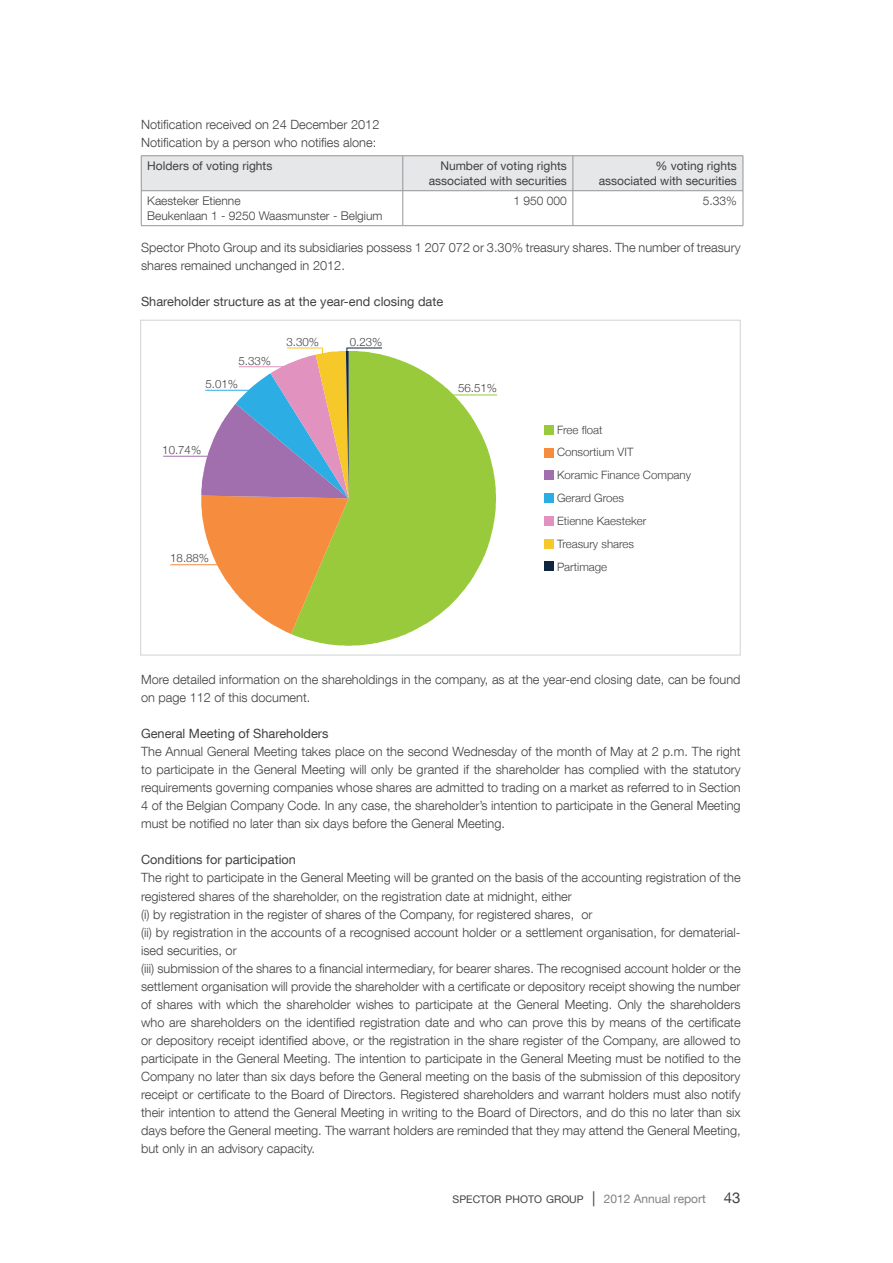
<style>
.page{position:relative;width:893px;height:1263px;background:#fff}
.page>*{position:absolute;margin:0;border:0;box-sizing:border-box;transform-origin:0 0}
.t1{font:300 12.75px/18px "Helvetica Neue LT Com";color:#414142}
.t2{font:12.75px "Helvetica Neue LT Com";color:#414142}
.t3{font:12px/14.4px "Helvetica Neue LT Com";color:#414142;text-align:right}
.t4{font:300 12px/14.4px "Helvetica Neue LT Com";color:#414142}
.t5{font:300 11.55px/22.8px "Helvetica Neue";color:#414142}
.t6{font:10.5px "Helvetica Neue LT Com";color:#414142}
.s1{font-size:15px}
.s2{font-size:12px;color:#808285}
</style>
<div class="page">
<div style="left:142px;top:156px;width:601px;height:34px;background:#e6e7e8"></div>
<hr style="left:141px;top:155px;width:262px;height:1px;background:#939598">
<hr style="left:141px;top:156px;width:1px;height:35px;background:#939598">
<hr style="left:403px;top:155px;width:170px;height:1px;background:#939598">
<hr style="left:403px;top:156px;width:1px;height:35px;background:#939598">
<hr style="left:573px;top:155px;width:170px;height:1px;background:#939598">
<hr style="left:573px;top:156px;width:1px;height:35px;background:#939598">
<hr style="left:743px;top:156px;width:1px;height:35px;background:#939598">
<hr style="left:141px;top:190px;width:262px;height:1px;background:#939598">
<hr style="left:141px;top:191px;width:1px;height:34px;background:#939598">
<hr style="left:403px;top:190px;width:170px;height:1px;background:#939598">
<hr style="left:403px;top:191px;width:1px;height:34px;background:#939598">
<hr style="left:573px;top:190px;width:170px;height:1px;background:#939598">
<hr style="left:573px;top:191px;width:1px;height:34px;background:#939598">
<hr style="left:743px;top:191px;width:1px;height:34px;background:#939598">
<hr style="left:141px;top:225px;width:262px;height:1px;background:#939598">
<hr style="left:403px;top:225px;width:170px;height:1px;background:#939598">
<hr style="left:573px;top:225px;width:170px;height:1px;background:#939598">
<svg style="left:291px;top:351px;width:205px;height:295px;fill:#98ca3c"></svg>
<div style="left:545px;top:425px;width:9px;height:9px;background:#98ca3c"></div>
<div style="left:545px;top:448px;width:9px;height:9px;background:#f68c3d"></div>
<div style="left:545px;top:471px;width:9px;height:9px;background:#a16fad"></div>
<div style="left:545px;top:493px;width:9px;height:10px;background:#2caee4"></div>
<div style="left:545px;top:516px;width:9px;height:9px;background:#e192bf"></div>
<div style="left:545px;top:539px;width:9px;height:9px;background:#f7c82a"></div>
<div style="left:544px;top:562px;width:10px;height:9px;background:#10253f"></div>
<hr style="left:163px;top:456px;width:45px;height:1px;background:#a16fad">
<hr style="left:452px;top:395px;width:45px;height:1px;background:#98ca3c">
<hr style="left:170px;top:564px;width:51px;height:1px;background:#f68c3d">
<hr style="left:346px;top:348px;width:36px;height:1px;background:#10253f">
<svg style="left:201px;top:348px;width:148px;height:286px"></svg>
<p class="t1" style="left:141px;top:115px;width:240px">Notification received on 24 December 2012<br>Notification by a person who notifies alone:</p>
<p class="t3" style="left:147px;top:159px;width:127px">holders of voting rights</p>
<p class="t3" style="left:429px;top:159px;width:140px">Number of voting rights associated with securities</p>
<p class="t3" style="left:599px;top:159px;width:140px">% voting rights associated with securities</p>
<p class="t4" style="left:147px;top:194px;width:237px">Kaesteker Etienne<br>Beukenlaan 1 - 9250 Waasmunster - Belgium</p>
<p class="t4" style="left:513px;top:194px;width:55px">1 950 000</p>
<p class="t4" style="left:703px;top:194px;width:36px">5.33%</p>
<p class="t1" style="left:141px;top:239px;width:601px">Spector Photo Group and its subsidiaries possess 1 207 072 or 3.30% treasury shares. The number of treasury shares remained unchanged in 2012.</p>
<p class="t2" style="left:141px;top:294px;width:304px">Shareholder structure as at the year-end closing date</p>
<p class="t5" style="left:239px;top:349px;width:34px">5.33%</p>
<p class="t5" style="left:205px;top:372px;width:34px">5.01%</p>
<p class="t5" style="left:286px;top:330px;width:34px">3.30%</p>
<p class="t5" style="left:350px;top:330px;width:34px">0.23%</p>
<p class="t5" style="left:162px;top:438px;width:40px">10.74%</p>
<p class="t5" style="left:170px;top:547px;width:40px">18.88%</p>
<p class="t5" style="left:458px;top:376px;width:40px">56.51%</p>
<p class="t5" style="left:557px;top:418px;width:136px">Free float<br>Consortium VIT<br>Koramic Finance Company<br>Gerard Groes<br>Etienne Kaesteker<br>Treasury shares<br>Partimage</p>
<p class="t1" style="left:141px;top:671px;width:601px">More detailed information on the shareholdings in the company, as at the year-end closing date, can be found on page 112 of this document.</p>
<p class="t2" style="left:141px;top:726px;width:189px">general Meeting of Shareholders</p>
<p class="t1" style="left:141px;top:743px;width:601px;text-align:justify">The Annual General Meeting takes place on the second Wednesday of the month of May at 2 p.m. The right to participate in the General Meeting will only be granted if the shareholder has complied with the statutory requirements governing companies whose shares are admitted to trading on a market as referred to in Section 4 of the Belgian Company Code. In any case, the shareholder’s intention to participate in the General Meeting must be notified no later than six days before the General Meeting.</p>
<p class="t2" style="left:141px;top:852px;width:156px">Conditions for participation</p>
<p class="t1" style="left:141px;top:869px;width:601px">The right to participate in the General Meeting will be granted on the basis of the accounting registration of the registered shares of the shareholder, on the registration date at midnight, either<br>(i) by registration in the register of shares of the Company, for registered shares, or<br>(ii) by registration in the accounts of a recognised account holder or a settlement organisation, for dematerial&shy;ised securities, or<br>(iii) submission of the shares to a financial intermediary, for bearer shares. The recognised account holder or the settlement organisation will provide the shareholder with a certificate or depository receipt showing the number of shares with which the shareholder wishes to participate at the General Meeting. Only the shareholders who are shareholders on the identified registration date and who can prove this by means of the certificate or depository receipt identified above, or the registration in the share register of the Company, are allowed to participate in the General Meeting. The intention to participate in the General Meeting must be notified to the Company no later than six days before the General meeting on the basis of the submission of this depository receipt or certificate to the Board of Directors. Registered shareholders and warrant holders must also notify their intention to attend the General Meeting in writing to the Board of Directors, and do this no later than six days before the General meeting. The warrant holders are reminded that they may attend the General Meeting, but only in an advisory capacity.</p>
<p class="t6" style="left:453px;top:1193px;width:289px">SPECTOR PHOTO GROUP <span class="s1">|</span> <span class="s2">2012 Annual report</span> <span class="s1">43</span></p>
</div>
